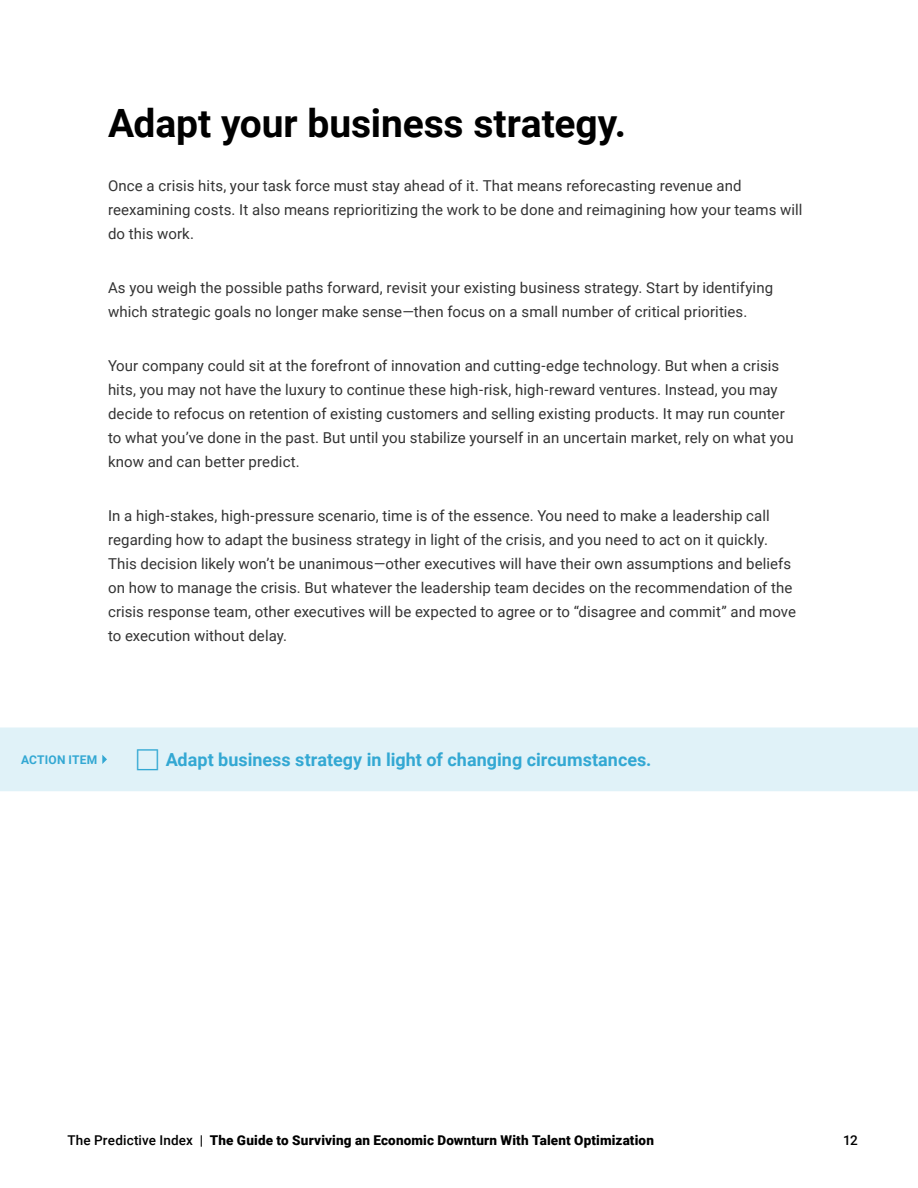
<style>
.page{position:relative;width:918px;height:1188px;background:#fff}
.page>*{position:absolute;margin:0;border:0;box-sizing:border-box;transform-origin:0 0}
.Header_2{font:700 39px "Roboto";letter-spacing:-.005em;color:#000}
.t1{font:700 18px "Roboto";color:#33a8d3}
.Body{font:15px/24px "Roboto";letter-spacing:.005em;color:#333}
.t2{font:900 13.5px "Roboto";letter-spacing:.01em;color:#000}
.t3{font:500 13.5px "Roboto";color:#000}
.Body-2{font:700 12px "Roboto";letter-spacing:.02em;color:#33a8d3}
.s1{font-weight:500}
</style>
<div class="page">
<div style="left:0;top:728px;width:918px;height:63px;background:#e0f2f8"></div>
<svg style="left:102px;top:755px;width:5px;height:9px"></svg>
<svg style="left:137px;top:749px;width:21px;height:21px"></svg>
<p class="Header_2" style="left:108px;top:96px;width:520px">Adapt your business strategy.</p>
<p class="Body" style="left:108px;top:173px;width:696px">Once a crisis hits, your task force must stay ahead of it. That means reforecasting revenue and reexamining costs. It also means reprioritizing the work to be done and reimagining how your teams will do this work.</p>
<p class="Body" style="left:108px;top:275px;width:667px">As you weigh the possible paths forward, revisit your existing business strategy. Start by identifying which strategic goals no longer make sense—then focus on a small number of critical priorities.</p>
<p class="Body" style="left:108px;top:353px;width:687px">Your company could sit at the forefront of innovation and cutting-edge technology. But when a crisis hits, you may not have the luxury to continue these high-risk, high-reward ventures. Instead, you may decide to refocus on retention of existing customers and selling existing products. It may run counter to what you’ve done in the past. But until you stabilize yourself in an uncertain market, rely on what you know and can better predict.</p>
<p class="Body" style="left:108px;top:503px;width:690px">In a high-stakes, high-pressure scenario, time is of the essence. You need to make a leadership call regarding how to adapt the business strategy in light of the crisis, and you need to act on it quickly.<br>This decision likely won’t be unanimous—other executives will have their own assumptions and beliefs on how to manage the crisis. But whatever the leadership team decides on the recommendation of the crisis response team, other executives will be expected to agree or to “disagree and commit” and move to execution without delay.</p>
<p class="Body-2" style="left:21px;top:751px;width:78px">ACTION ITEM</p>
<p class="t1" style="left:166px;top:747px;width:487px">Adapt business strategy in light of changing circumstances.</p>
<p class="t2" style="left:68px;top:1131px;width:588px"><span class="s1">The Predictive Index |</span> The Guide to Surviving an Economic Downturn With Talent Optimization</p>
<p class="t3" style="left:843px;top:1131px;width:16px">12</p>
</div>
